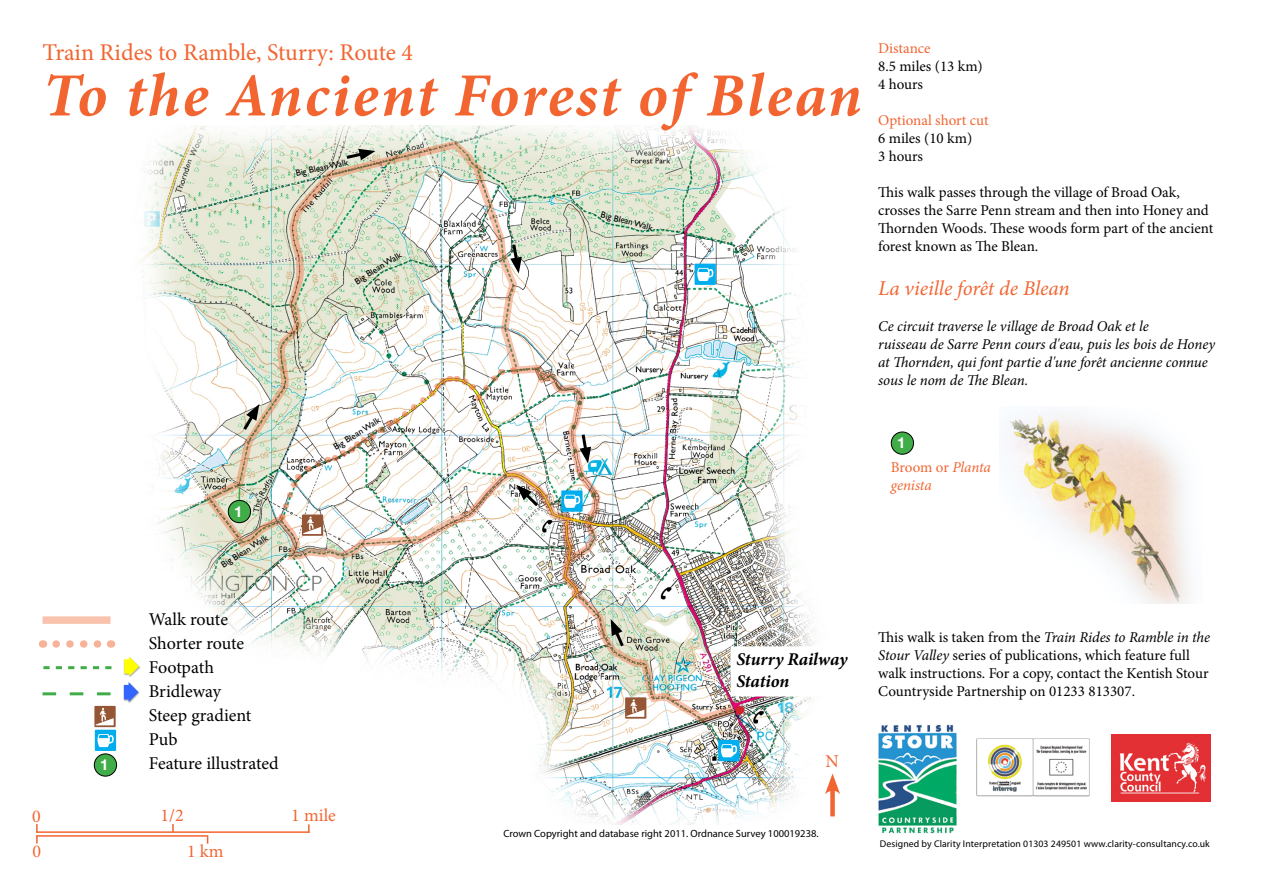
<style>
.page{position:relative;width:1263px;height:893px;background:#fff}
.page>*{position:absolute;margin:0;border:0;box-sizing:border-box;transform-origin:0 0}
.t1{font:italic 700 61.5px "Minion Pro";letter-spacing:.035em;color:#f26531}
.t2{font:24px "Minion Pro";color:#f26531}
.t3{font:italic 21px "Minion Pro";letter-spacing:-.005em;color:#f26531}
.t4{font:18px/24px "Minion Pro";letter-spacing:-.005em;color:#000}
.t5{font:italic 700 18px/21.6px "Minion Pro";letter-spacing:-.005em;color:#000}
.t6{font:18px/35.1px "Minion Pro";color:#f26531}
.t7{font:15px/18px "Minion Pro";color:#000}
.t8{font:italic 15px/18px "Minion Pro";letter-spacing:-.005em;color:#000}
.t9{font:15px "Minion Pro";letter-spacing:-.005em;color:#f26531}
.t10{font:italic 15px/18px "Minion Pro";letter-spacing:-.005em;color:#f26531}
.t11{font:700 15px "Helvetica Neue";color:#fff}
.t12{font:10.5px "Myriad Pro";color:#000}
.t13{font:9.75px "Myriad Pro";letter-spacing:.01em;color:#000}
.t14{font:9px "Gill Sans";color:#000}
.s1{font-style:normal}
.s2{font-style:italic}
</style>
<div class="page">
<img style="left:68px;top:125px;width:767px;height:719px">
<div style="left:731px;top:647px;width:124px;height:49px;background:#fff"></div>
<div style="left:736px;top:707px;width:7px;height:7px;background:#d2232a;border-radius:50%"></div>
<div style="left:736px;top:706px;width:8px;height:8px;border:2px solid #d2232a;border-radius:50%"></div>
<div style="left:497px;top:825px;width:326px;height:32px;background:#fff"></div>
<div style="left:830px;top:786px;width:5px;height:30px;background:#f26531"></div>
<svg style="left:825px;top:773px;width:15px;height:21px"></svg>
<hr style="left:36px;top:831px;width:274px;height:2px;background:#f26531">
<hr style="left:37px;top:835px;width:170px;height:2px;background:#f26531">
<svg style="left:36px;top:824px;width:2px;height:19px"></svg>
<svg style="left:172px;top:824px;width:2px;height:8px"></svg>
<svg style="left:308px;top:824px;width:2px;height:9px"></svg>
<div style="left:43px;top:616px;width:68px;height:8px;background:#f9c2ad"></div>
<svg style="left:56px;top:640px;width:48px;height:8px"></svg>
<svg style="left:43px;top:666px;width:68px;height:3px"></svg>
<svg style="left:43px;top:692px;width:68px;height:3px"></svg>
<img style="left:123px;top:656px;width:17px;height:22px">
<svg style="left:124px;top:656px;width:15px;height:20px"></svg>
<img style="left:123px;top:682px;width:17px;height:22px">
<svg style="left:124px;top:682px;width:15px;height:20px"></svg>
<svg style="left:94px;top:706px;width:22px;height:21px"></svg>
<svg style="left:96px;top:708px;width:18px;height:17px"></svg>
<div style="left:95px;top:730px;width:21px;height:21px;background:#00aeef"></div>
<svg style="left:98px;top:734px;width:16px;height:13px"></svg>
<div style="left:718px;top:740px;width:21px;height:21px;background:#00aeef"></div>
<svg style="left:721px;top:744px;width:16px;height:13px"></svg>
<img style="left:1112px;top:734px;width:98px;height:67px">
<img style="left:878px;top:724px;width:79px;height:110px">
<img style="left:976px;top:738px;width:114px;height:59px">
<img style="left:202px;top:139px;width:534px;height:585px">
<img style="left:278px;top:366px;width:263px;height:168px">
<img style="left:1009px;top:413px;width:180px;height:191px">
<div style="left:228px;top:500px;width:23px;height:23px;background:#41ad49;border-radius:50%"></div>
<div style="left:228px;top:500px;width:23px;height:23px;border:1px solid #000;border-radius:50%"></div>
<div style="left:891px;top:432px;width:22px;height:22px;background:#41ad49;border-radius:50%"></div>
<div style="left:891px;top:432px;width:23px;height:23px;border:1px solid #000;border-radius:50%"></div>
<div style="left:94px;top:754px;width:23px;height:22px;background:#41ad49;border-radius:50%"></div>
<div style="left:94px;top:753px;width:23px;height:23px;border:1px solid #000;border-radius:50%"></div>
<svg style="left:239px;top:487px;width:1px;height:13px"></svg>
<h2 class="t2" style="left:43px;top:36px;width:372px">Train Rides to Ramble, Sturry: Route 4</h2>
<h1 class="t1" style="left:43px;top:52px;width:821px">To the Ancient Forest of Blean</h1>
<p class="t14" style="left:295px;top:168px;width:55px;rotate:-12deg">Big Blean Walk</p>
<p class="t14" style="left:353px;top:278px;width:55px;rotate:-32deg">Big Blean Walk</p>
<p class="t11" style="left:234px;top:502px;width:10px">1</p>
<p class="t14" style="left:219px;top:561px;width:55px;rotate:-32deg">Big Blean Walk</p>
<p class="t14" style="left:331px;top:443px;width:55px;rotate:-32deg">Big Blean Walk</p>
<p class="t14" style="left:602px;top:209px;width:55px;rotate:15deg">Big Blean Walk</p>
<p class="t9" style="left:878px;top:39px;width:54px">Distance</p>
<p class="t7" style="left:878px;top:58px;width:106px">8.5 miles (13 km)<br>4 hours</p>
<p class="t9" style="left:878px;top:111px;width:112px">Optional short cut</p>
<p class="t7" style="left:878px;top:130px;width:96px">6 miles (10 km)<br>3 hours</p>
<p class="t7" style="left:878px;top:184px;width:337px">This walk passes through the village of Broad Oak, crosses the Sarre Penn stream and then into Honey and Thornden Woods. These woods form part of the ancient forest known as The Blean.</p>
<h3 class="t3" style="left:878px;top:274px;width:193px">La vieille forêt de Blean</h3>
<p class="t8" style="left:878px;top:317px;width:338px">Ce circuit traverse le village de Broad Oak et le<br>ruisseau de Sarre Penn cours d'eau, puis les bois de Honey at Thornden, qui font partie d'une forêt ancienne connue sous le nom de The Blean.</p>
<p class="t11" style="left:897px;top:434px;width:10px">1</p>
<p class="t10" style="left:891px;top:458px;width:101px"><span class="s1">Broom or</span> Planta genista</p>
<p class="t11" style="left:100px;top:756px;width:10px">1</p>
<p class="t4" style="left:149px;top:608px;width:131px">Walk route<br>Shorter route<br>Footpath<br>Bridleway<br>Steep gradient<br>Pub<br>Feature illustrated</p>
<p class="t6" style="left:32px;top:799px;width:10px">0<br>0</p>
<p class="t6" style="left:161px;top:798px;width:25px">1/2</p>
<p class="t6" style="left:291px;top:798px;width:46px">1 mile</p>
<p class="t6" style="left:187px;top:833px;width:38px">1 km</p>
<p class="t5" style="left:736px;top:648px;width:113px">Sturry Railway<br>Station</p>
<p class="t6" style="left:825px;top:744px;width:15px">N</p>
<p class="t12" style="left:503px;top:827px;width:317px">Crown Copyright and database right 2011. Ordnance Survey 100019238.</p>
<p class="t7" style="left:878px;top:628px;width:334px">This walk is taken from the <span class="s2">Train Rides to Ramble in the Stour Valley</span> series of publications, which feature full walk instructions. For a copy, contact the Kentish Stour Countryside Partnership on 01233 813307.</p>
<p class="t13" style="left:880px;top:838px;width:331px">Designed by Clarity Interpretation 01303 249501 www.clarity-consultancy.co.uk</p>
</div>
